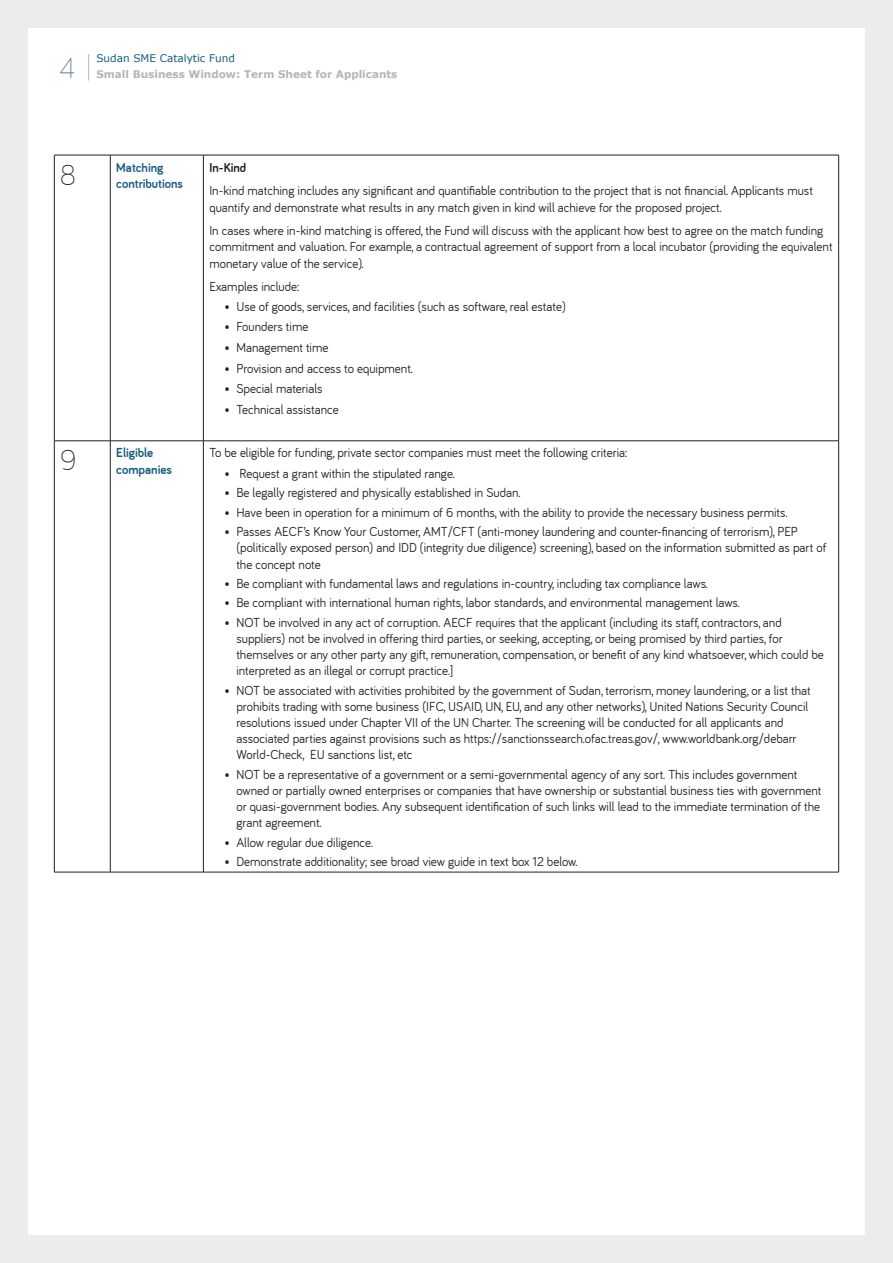
<style>
.page{position:relative;width:893px;height:1263px;background:#fff}
.page>*{position:absolute;margin:0;border:0;box-sizing:border-box;transform-origin:0 0}
.t1{font:300 30px "Bariol";color:#231f20;scale:.95 1}
.t2{font:300 30px "Bariol";color:#5c7e9a}
.t3{font:13.5px/16.2px "Bariol";color:#231f20;scale:.95 1}
.t4{font:700 13.5px/16.2px "Bariol";color:#1a6082;scale:.95 1}
.t5{font:700 13.5px/16.2px "Bariol";color:#175d7e;scale:.95 1}
.t6{font:700 13.5px "Bariol";color:#231f20;scale:.95 1}
.t7{font:700 10.5px "Verdana";color:#b3b5b8}
.t8{font:10.5px "Verdana";color:#175d7e}
</style>
<div class="page">
<hr style="left:54px;top:155px;width:56px;height:1px;background:#231f20">
<hr style="left:110px;top:155px;width:93px;height:1px;background:#231f20">
<hr style="left:203px;top:155px;width:636px;height:1px;background:#231f20">
<hr style="left:203px;top:155px;width:1px;height:286px;background:#231f20">
<hr style="left:54px;top:440px;width:56px;height:1px;background:#231f20">
<hr style="left:110px;top:440px;width:93px;height:1px;background:#231f20">
<hr style="left:203px;top:440px;width:636px;height:1px;background:#231f20">
<hr style="left:203px;top:441px;width:1px;height:431px;background:#231f20">
<hr style="left:54px;top:872px;width:56px;height:1px;background:#231f20">
<hr style="left:110px;top:872px;width:93px;height:1px;background:#231f20">
<hr style="left:203px;top:872px;width:636px;height:1px;background:#231f20">
<hr style="left:54px;top:155px;width:1px;height:286px;background:#231f20">
<hr style="left:110px;top:155px;width:1px;height:286px;background:#231f20">
<hr style="left:838px;top:155px;width:1px;height:286px;background:#231f20">
<hr style="left:54px;top:441px;width:1px;height:431px;background:#231f20">
<hr style="left:110px;top:441px;width:1px;height:431px;background:#231f20">
<hr style="left:838px;top:441px;width:1px;height:431px;background:#231f20">
<div style="left:0;top:0;width:893px;height:28px;background:#ececed"></div>
<div style="left:0;top:1235px;width:893px;height:28px;background:#ececed"></div>
<div style="left:865px;top:0;width:28px;height:1263px;background:#ececed"></div>
<svg style="left:88px;top:54px;width:1px;height:27px"></svg>
<div style="left:0;top:0;width:28px;height:1263px;background:#ececed"></div>
<p class="t2" style="left:60px;top:51px;width:17px">4</p>
<p class="t8" style="left:96px;top:51px;width:140px">Sudan SME Catalytic Fund</p>
<p class="t7" style="left:96px;top:67px;width:303px">Small Business Window: Term Sheet for Applicants</p>
<p class="t1" style="left:60px;top:158px;width:18px">8</p>
<p class="t4" style="left:116px;top:159px;width:72px">Matching contributions</p>
<p class="t6" style="left:209px;top:159px;width:40px">In-Kind</p>
<p class="t3" style="left:209px;top:183px;width:637px">In-kind matching includes any significant and quantifiable contribution to the project that is not financial. Applicants must quantify and demonstrate what results in any match given in kind will achieve for the proposed project.</p>
<p class="t3" style="left:209px;top:223px;width:657px">In cases where in-kind matching is offered, the Fund will discuss with the applicant how best to agree on the match funding commitment and valuation. For example, a contractual agreement of support from a local incubator (providing the equivalent monetary value of the service).</p>
<p class="t3" style="left:209px;top:279px;width:96px">Examples include:</p>
<p class="t3" style="left:224px;top:298px;width:361px">• Use of goods, services, and facilities (such as software, real estate)</p>
<p class="t3" style="left:224px;top:319px;width:90px">• Founders time</p>
<p class="t3" style="left:224px;top:339px;width:111px">• Management time</p>
<p class="t3" style="left:224px;top:360px;width:200px">• Provision and access to equipment.</p>
<p class="t3" style="left:224px;top:381px;width:105px">• Special materials</p>
<p class="t3" style="left:224px;top:401px;width:122px">• Technical assistance</p>
<p class="t1" style="left:60px;top:443px;width:18px">9</p>
<p class="t5" style="left:116px;top:445px;width:60px">Eligible companies</p>
<p class="t3" style="left:209px;top:445px;width:441px">To be eligible for funding, private sector companies must meet the following criteria:</p>
<p class="t3" style="left:224px;top:465px;width:244px">• Request a grant within the stipulated range.</p>
<p class="t3" style="left:224px;top:485px;width:313px">• Be legally registered and physically established in Sudan.</p>
<p class="t3" style="left:224px;top:504px;width:594px">• Have been in operation for a minimum of 6 months, with the ability to provide the necessary business permits.</p>
<p class="t3" style="left:236px;top:523px;width:622px;text-indent:-12px">• Passes AECF’s Know Your Customer, AMT/CFT (anti-money laundering and counter-financing of terrorism), PEP (politically exposed person) and IDD (integrity due diligence) screening), based on the information submitted as part of the concept note</p>
<p class="t3" style="left:224px;top:575px;width:510px">• Be compliant with fundamental laws and regulations in-country, including tax compliance laws.</p>
<p class="t3" style="left:224px;top:595px;width:544px">• Be compliant with international human rights, labor standards, and environmental management laws.</p>
<p class="t3" style="left:236px;top:614px;width:620px;text-indent:-12px">• NOT be involved in any act of corruption. AECF requires that the applicant (including its staff, contractors, and suppliers) not be involved in offering third parties, or seeking, accepting, or being promised by third parties, for themselves or any other party any gift, remuneration, compensation, or benefit of any kind whatsoever, which could be interpreted as an illegal or corrupt practice.]</p>
<p class="t3" style="left:236px;top:682px;width:606px;text-indent:-12px">• NOT be associated with activities prohibited by the government of Sudan, terrorism, money laundering, or a list that prohibits trading with some business (IFC, USAID, UN, EU, and any other networks), United Nations Security Council resolutions issued under Chapter VII of the UN Charter. The screening will be conducted for all applicants and associated parties against provisions such as https://sanctionssearch.ofac.treas.gov/, www.worldbank.org/debarr World-Check, EU sanctions list, etc</p>
<p class="t3" style="left:236px;top:766px;width:617px;text-indent:-12px">• NOT be a representative of a government or a semi-governmental agency of any sort. This includes government owned or partially owned enterprises or companies that have ownership or substantial business ties with government or quasi-government bodies. Any subsequent identification of such links will lead to the immediate termination of the grant agreement.</p>
<p class="t3" style="left:224px;top:834px;width:158px">• Allow regular due diligence.</p>
<p class="t3" style="left:224px;top:853px;width:373px">• Demonstrate additionality; see broad view guide in text box 12 below.</p>
</div>
